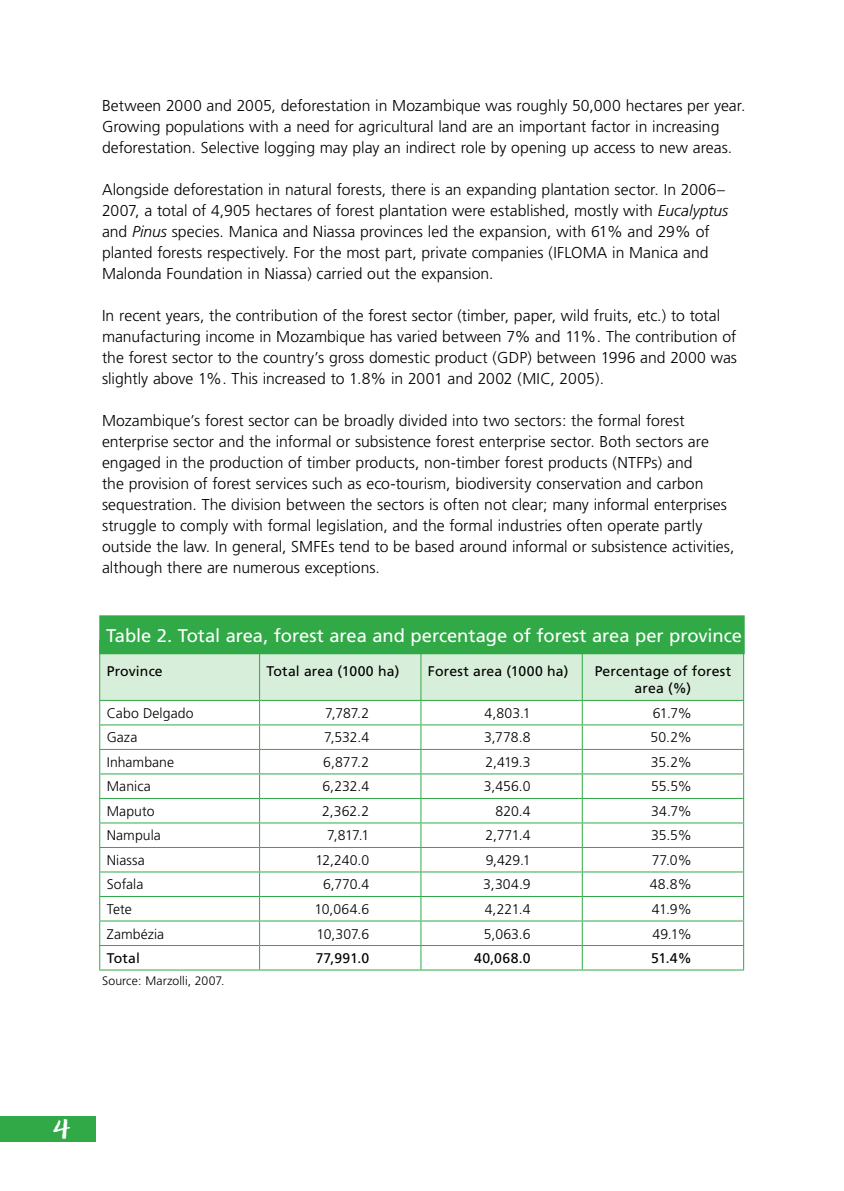
<style>
.page{position:relative;width:844px;height:1191px;background:#fff}
.page>*{position:absolute;margin:0;border:0;box-sizing:border-box;transform-origin:0 0}
.t1{font:18.38px "Frutiger";letter-spacing:-.005em;color:#fff}
.t2{font:300 15.75px/21px "Frutiger";color:#000}
.t3{font:300 14px "Frutiger";letter-spacing:.005em;color:#000}
.t4{font:14px/17.5px "Frutiger";letter-spacing:.01em;color:#000;text-align:center}
.t5{font:300 12.25px "Frutiger";letter-spacing:.005em;color:#000}
.s1{font-style:italic}
</style>
<div class="page">
<div style="left:0;top:1116px;width:95px;height:25px;background:#31a947"></div>
<svg style="left:99px;top:654px;width:645px;height:315px"></svg>
<hr style="left:99px;top:969px;width:160px;height:1px;background:#31a947">
<hr style="left:259px;top:969px;width:162px;height:1px;background:#31a947">
<hr style="left:421px;top:969px;width:161px;height:1px;background:#31a947">
<hr style="left:582px;top:969px;width:161px;height:1px;background:#31a947">
<div style="left:100px;top:616px;width:643px;height:37px;background:#31a947"></div>
<div style="left:99px;top:615px;width:645px;height:39px;border:2px solid #31a947"></div>
<p class="t2" style="left:102px;top:95px;width:644px">Between 2000 and 2005, deforestation in Mozambique was roughly 50,000 hectares per year.<br>Growing populations with a need for agricultural land are an important factor in increasing deforestation. Selective logging may play an indirect role by opening up access to new areas.</p>
<p class="t2" style="left:102px;top:179px;width:627px">Alongside deforestation in natural forests, there is an expanding plantation sector. In 2006– 2007, a total of 4,905 hectares of forest plantation were established, mostly with <span class="s1">Eucalyptus </span>and <span class="s1">Pinus</span> species. Manica and Niassa provinces led the expansion, with 61% and 29% of planted forests respectively. For the most part, private companies (IFLOMA in Manica and Malonda Foundation in Niassa) carried out the expansion.</p>
<p class="t2" style="left:102px;top:305px;width:636px">In recent years, the contribution of the forest sector (timber, paper, wild fruits, etc.) to total manufacturing income in Mozambique has varied between 7% and 11%. The contribution of the forest sector to the country’s gross domestic product (GDP) between 1996 and 2000 was slightly above 1%. This increased to 1.8% in 2001 and 2002 (MIC, 2005).</p>
<p class="t2" style="left:102px;top:410px;width:633px">Mozambique’s forest sector can be broadly divided into two sectors: the formal forest enterprise sector and the informal or subsistence forest enterprise sector. Both sectors are engaged in the production of timber products, non-timber forest products (NTFPs) and<br>the provision of forest services such as eco-tourism, biodiversity conservation and carbon sequestration. The division between the sectors is often not clear; many informal enterprises struggle to comply with formal legislation, and the formal industries often operate partly outside the law. In general, SMFEs tend to be based around informal or subsistence activities, although there are numerous exceptions.</p>
<p class="t1" style="left:106px;top:624px;width:637px">Table 2. Total area, forest area and percentage of forest area per province</p>
<p class="t4" style="left:107px;top:662px;width:57px">Province</p>
<p class="t4" style="left:266px;top:662px;width:134px">Total area (1000 ha)</p>
<p class="t4" style="left:428px;top:662px;width:142px">Forest area (1000 ha)</p>
<p class="t4" style="left:594px;top:662px;width:138px">Percentage of forest area (%)</p>
<p class="t3" style="left:107px;top:705px;width:88px">Cabo Delgado</p>
<p class="t3" style="left:325px;top:705px;width:45px">7,787.2</p>
<p class="t3" style="left:484px;top:705px;width:47px">4,803.1</p>
<p class="t3" style="left:652px;top:705px;width:41px">61.7%</p>
<p class="t3" style="left:107px;top:729px;width:32px">Gaza</p>
<p class="t3" style="left:324px;top:729px;width:47px">7,532.4</p>
<p class="t3" style="left:484px;top:729px;width:48px">3,778.8</p>
<p class="t3" style="left:650px;top:729px;width:43px">50.2%</p>
<p class="t3" style="left:107px;top:754px;width:69px">Inhambane</p>
<p class="t3" style="left:323px;top:754px;width:47px">6,877.2</p>
<p class="t3" style="left:485px;top:754px;width:47px">2,419.3</p>
<p class="t3" style="left:650px;top:754px;width:43px">35.2%</p>
<p class="t3" style="left:107px;top:778px;width:45px">Manica</p>
<p class="t3" style="left:322px;top:778px;width:48px">6,232.4</p>
<p class="t3" style="left:484px;top:778px;width:48px">3,456.0</p>
<p class="t3" style="left:651px;top:778px;width:42px">55.5%</p>
<p class="t3" style="left:107px;top:803px;width:49px">Maputo</p>
<p class="t3" style="left:322px;top:803px;width:48px">2,362.2</p>
<p class="t3" style="left:495px;top:803px;width:36px">820.4</p>
<p class="t3" style="left:651px;top:803px;width:42px">34.7%</p>
<p class="t3" style="left:107px;top:827px;width:56px">Nampula</p>
<p class="t3" style="left:327px;top:827px;width:43px">7,817.1</p>
<p class="t3" style="left:485px;top:827px;width:47px">2,771.4</p>
<p class="t3" style="left:651px;top:827px;width:42px">35.5%</p>
<p class="t3" style="left:107px;top:852px;width:40px">Niassa</p>
<p class="t3" style="left:315px;top:852px;width:55px">12,240.0</p>
<p class="t3" style="left:485px;top:852px;width:46px">9,429.1</p>
<p class="t3" style="left:651px;top:852px;width:42px">77.0%</p>
<p class="t3" style="left:107px;top:876px;width:38px">Sofala</p>
<p class="t3" style="left:323px;top:876px;width:48px">6,770.4</p>
<p class="t3" style="left:483px;top:876px;width:49px">3,304.9</p>
<p class="t3" style="left:649px;top:876px;width:44px">48.8%</p>
<p class="t3" style="left:107px;top:901px;width:27px">Tete</p>
<p class="t3" style="left:314px;top:901px;width:56px">10,064.6</p>
<p class="t3" style="left:484px;top:901px;width:47px">4,221.4</p>
<p class="t3" style="left:651px;top:901px;width:41px">41.9%</p>
<p class="t3" style="left:107px;top:925px;width:59px">Zambézia</p>
<p class="t3" style="left:316px;top:925px;width:54px">10,307.6</p>
<p class="t3" style="left:483px;top:925px;width:48px">5,063.6</p>
<p class="t3" style="left:652px;top:925px;width:41px">49.1%</p>
<p class="t4" style="left:107px;top:949px;width:35px">Total</p>
<p class="t4" style="left:315px;top:949px;width:55px">77,991.0</p>
<p class="t4" style="left:474px;top:949px;width:58px">40,068.0</p>
<p class="t4" style="left:651px;top:949px;width:42px">51.4%</p>
<p class="t5" style="left:102px;top:973px;width:124px">Source: Marzolli, 2007.</p>
</div>
